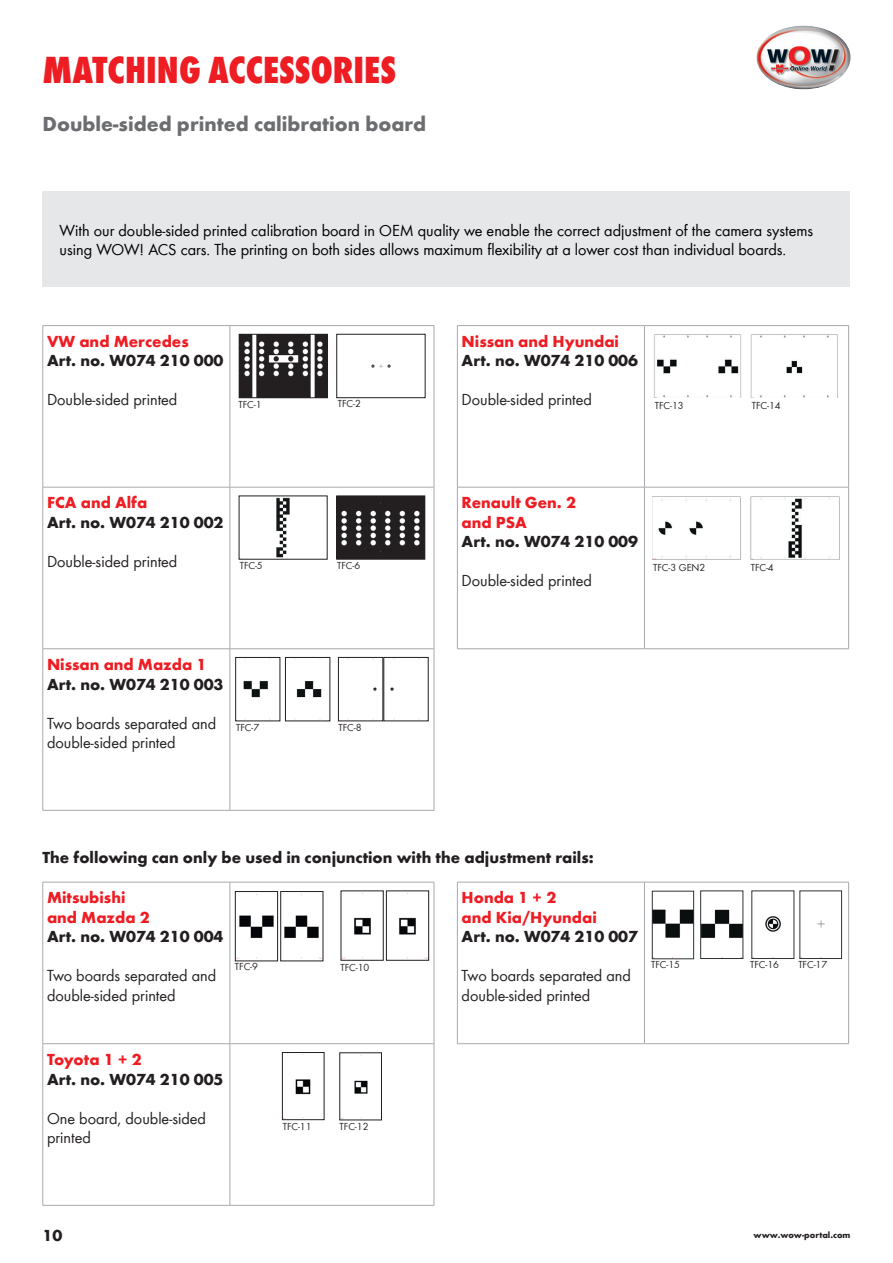
<style>
.page{position:relative;width:893px;height:1263px;background:#fff}
.page>*{position:absolute;margin:0;border:0;box-sizing:border-box;transform-origin:0 0}
.t1{font:800 condensed 39px "Wuerth";color:#ee1d23}
.t2{font:700 21px "Wuerth";color:#6c6d70}
.t3{font:16.5px/19.5px "Wuerth";color:#231f20}
.t4{font:700 16.5px "Wuerth";color:#231f20}
.t5{font:16.5px/19.5px "Wuerth";color:#000002}
.t6{font:700 16.5px/19.5px "Wuerth";color:#ee1d23}
.t7{font:10.5px "Wuerth";color:#231f20}
.t8{font:700 9px "Wuerth";color:#231f20}
</style>
<div class="page">
<img style="left:757px;top:26px;width:93px;height:63px">
<div style="left:43px;top:191px;width:807px;height:96px;background:#e6e7e9"></div>
<hr style="left:43px;top:325px;width:187px;height:1px;background:#a8a9ad">
<hr style="left:43px;top:326px;width:1px;height:161px;background:#a8a9ad">
<hr style="left:230px;top:325px;width:204px;height:1px;background:#a8a9ad">
<hr style="left:230px;top:326px;width:1px;height:161px;background:#a8a9ad">
<hr style="left:434px;top:326px;width:1px;height:161px;background:#a8a9ad">
<hr style="left:43px;top:487px;width:187px;height:1px;background:#a8a9ad">
<hr style="left:43px;top:487px;width:1px;height:161px;background:#a8a9ad">
<hr style="left:230px;top:487px;width:204px;height:1px;background:#a8a9ad">
<hr style="left:230px;top:487px;width:1px;height:161px;background:#a8a9ad">
<hr style="left:434px;top:487px;width:1px;height:161px;background:#a8a9ad">
<hr style="left:43px;top:648px;width:187px;height:1px;background:#a8a9ad">
<hr style="left:43px;top:649px;width:1px;height:161px;background:#a8a9ad">
<hr style="left:230px;top:648px;width:204px;height:1px;background:#a8a9ad">
<hr style="left:230px;top:649px;width:1px;height:161px;background:#a8a9ad">
<hr style="left:434px;top:649px;width:1px;height:161px;background:#a8a9ad">
<hr style="left:43px;top:810px;width:187px;height:1px;background:#a8a9ad">
<hr style="left:230px;top:810px;width:204px;height:1px;background:#a8a9ad">
<svg style="left:239px;top:334px;width:89px;height:64px"></svg>
<svg style="left:336px;top:334px;width:89px;height:64px"></svg>
<svg style="left:239px;top:495px;width:89px;height:65px"></svg>
<svg style="left:336px;top:495px;width:89px;height:65px;background:#3e3b3c"></svg>
<svg style="left:235px;top:657px;width:95px;height:64px"></svg>
<svg style="left:338px;top:657px;width:91px;height:64px"></svg>
<hr style="left:457px;top:325px;width:187px;height:1px;background:#a8a9ad">
<hr style="left:457px;top:326px;width:1px;height:161px;background:#a8a9ad">
<hr style="left:644px;top:325px;width:205px;height:1px;background:#a8a9ad">
<hr style="left:644px;top:326px;width:1px;height:161px;background:#a8a9ad">
<hr style="left:848px;top:326px;width:1px;height:161px;background:#a8a9ad">
<hr style="left:457px;top:487px;width:187px;height:1px;background:#a8a9ad">
<hr style="left:457px;top:487px;width:1px;height:161px;background:#a8a9ad">
<hr style="left:644px;top:487px;width:205px;height:1px;background:#a8a9ad">
<hr style="left:644px;top:487px;width:1px;height:161px;background:#a8a9ad">
<hr style="left:848px;top:487px;width:1px;height:161px;background:#a8a9ad">
<hr style="left:457px;top:648px;width:187px;height:1px;background:#a8a9ad">
<hr style="left:644px;top:648px;width:205px;height:1px;background:#a8a9ad">
<img style="left:654px;top:334px;width:184px;height:64px">
<img style="left:652px;top:496px;width:188px;height:63px">
<hr style="left:43px;top:882px;width:187px;height:1px;background:#a8a9ad">
<hr style="left:43px;top:882px;width:1px;height:161px;background:#a8a9ad">
<hr style="left:230px;top:882px;width:204px;height:1px;background:#a8a9ad">
<hr style="left:230px;top:882px;width:1px;height:161px;background:#a8a9ad">
<hr style="left:434px;top:882px;width:1px;height:161px;background:#a8a9ad">
<hr style="left:43px;top:1043px;width:187px;height:1px;background:#a8a9ad">
<hr style="left:43px;top:1044px;width:1px;height:161px;background:#a8a9ad">
<hr style="left:230px;top:1043px;width:204px;height:1px;background:#a8a9ad">
<hr style="left:230px;top:1044px;width:1px;height:161px;background:#a8a9ad">
<hr style="left:434px;top:1044px;width:1px;height:161px;background:#a8a9ad">
<hr style="left:43px;top:1205px;width:187px;height:1px;background:#a8a9ad">
<hr style="left:230px;top:1205px;width:204px;height:1px;background:#a8a9ad">
<svg style="left:235px;top:891px;width:88px;height:70px"></svg>
<svg style="left:340px;top:890px;width:89px;height:71px"></svg>
<svg style="left:282px;top:1052px;width:43px;height:68px"></svg>
<svg style="left:339px;top:1052px;width:43px;height:68px"></svg>
<hr style="left:457px;top:882px;width:187px;height:1px;background:#a8a9ad">
<hr style="left:457px;top:882px;width:1px;height:161px;background:#a8a9ad">
<hr style="left:644px;top:882px;width:205px;height:1px;background:#a8a9ad">
<hr style="left:644px;top:882px;width:1px;height:161px;background:#a8a9ad">
<hr style="left:848px;top:882px;width:1px;height:161px;background:#a8a9ad">
<hr style="left:457px;top:1043px;width:187px;height:1px;background:#a8a9ad">
<hr style="left:644px;top:1043px;width:205px;height:1px;background:#a8a9ad">
<img style="left:654px;top:909px;width:38px;height:29px">
<div style="left:652px;top:891px;width:42px;height:68px;border:1px solid #2f3336"></div>
<img style="left:702px;top:909px;width:39px;height:29px">
<div style="left:700px;top:891px;width:43px;height:68px;border:1px solid #2f3336"></div>
<img style="left:765px;top:916px;width:16px;height:16px">
<img style="left:817px;top:920px;width:8px;height:8px">
<div style="left:800px;top:891px;width:42px;height:68px;border:1px solid #2f3336"></div>
<h1 class="t1" style="left:43px;top:42px;width:355px">MATCHING ACCESSORIES</h1>
<p class="t2" style="left:43px;top:109px;width:385px">Double-sided printed calibration board</p>
<p class="t5" style="left:60px;top:220px;width:755px">With our double-sided printed calibration board in OEM quality we enable the correct adjustment of the camera systems using WOW! ACS cars. The printing on both sides allows maximum flexibility at a lower cost than individual boards.</p>
<p class="t6" style="left:47px;top:330px;width:143px">VW and Mercedes</p>
<p class="t4" style="left:47px;top:349px;width:178px">Art. no. W074 210 000</p>
<p class="t3" style="left:47px;top:389px;width:132px">Double-sided printed</p>
<p class="t7" style="left:239px;top:397px;width:25px">TFC-1</p>
<p class="t7" style="left:338px;top:397px;width:25px">TFC-2</p>
<p class="t6" style="left:47px;top:492px;width:102px">FCA and Alfa</p>
<p class="t4" style="left:47px;top:510px;width:178px">Art. no. W074 210 002</p>
<p class="t3" style="left:47px;top:551px;width:132px">Double-sided printed</p>
<p class="t7" style="left:240px;top:559px;width:25px">TFC-5</p>
<p class="t7" style="left:337px;top:559px;width:25px">TFC-6</p>
<p class="t6" style="left:47px;top:653px;width:161px">Nissan and Mazda 1</p>
<p class="t4" style="left:47px;top:672px;width:178px">Art. no. W074 210 003</p>
<p class="t3" style="left:47px;top:712px;width:171px">Two boards separated and double-sided printed</p>
<p class="t7" style="left:236px;top:721px;width:25px">TFC-7</p>
<p class="t7" style="left:339px;top:721px;width:25px">TFC-8</p>
<p class="t6" style="left:462px;top:330px;width:159px">Nissan and Hyundai</p>
<p class="t4" style="left:462px;top:349px;width:178px">Art. no. W074 210 006</p>
<p class="t3" style="left:462px;top:389px;width:132px">Double-sided printed</p>
<p class="t7" style="left:655px;top:399px;width:30px">TFC-13</p>
<p class="t7" style="left:752px;top:399px;width:30px">TFC-14</p>
<p class="t6" style="left:462px;top:492px;width:116px">Renault Gen. 2 and PSA</p>
<p class="t4" style="left:462px;top:530px;width:178px">Art. no. W074 210 009</p>
<p class="t3" style="left:462px;top:570px;width:132px">Double-sided printed</p>
<p class="t7" style="left:653px;top:560px;width:54px">TFC-3 GEN2</p>
<p class="t7" style="left:751px;top:560px;width:25px">TFC-4</p>
<p class="t4" style="left:43px;top:845px;width:553px">The following can only be used in conjunction with the adjustment rails:</p>
<p class="t6" style="left:47px;top:887px;width:104px">Mitsubishi and Mazda 2</p>
<p class="t4" style="left:47px;top:925px;width:178px">Art. no. W074 210 004</p>
<p class="t3" style="left:47px;top:965px;width:171px">Two boards separated and double-sided printed</p>
<p class="t6" style="left:462px;top:887px;width:137px">Honda 1 + 2<br>and Kia/Hyundai</p>
<p class="t4" style="left:462px;top:925px;width:178px">Art. no. W074 210 007</p>
<p class="t3" style="left:462px;top:965px;width:171px">Two boards separated and double-sided printed</p>
<p class="t7" style="left:235px;top:960px;width:25px">TFC-9</p>
<p class="t7" style="left:340px;top:960px;width:30px">TFC-10</p>
<p class="t7" style="left:651px;top:957px;width:30px">TFC-15</p>
<p class="t7" style="left:750px;top:957px;width:30px">TFC-16</p>
<p class="t7" style="left:798px;top:957px;width:30px">TFC-17</p>
<p class="t6" style="left:47px;top:1048px;width:96px">Toyota 1 + 2</p>
<p class="t4" style="left:47px;top:1067px;width:178px">Art. no. W074 210 005</p>
<p class="t3" style="left:47px;top:1107px;width:161px">One board, double-sided printed</p>
<p class="t7" style="left:283px;top:1119px;width:30px">TFC-11</p>
<p class="t7" style="left:340px;top:1119px;width:30px">TFC-12</p>
<p class="t4" style="left:43px;top:1223px;width:21px">10</p>
<p class="t8" style="left:754px;top:1228px;width:98px">www.wow-portal.com</p>
</div>
